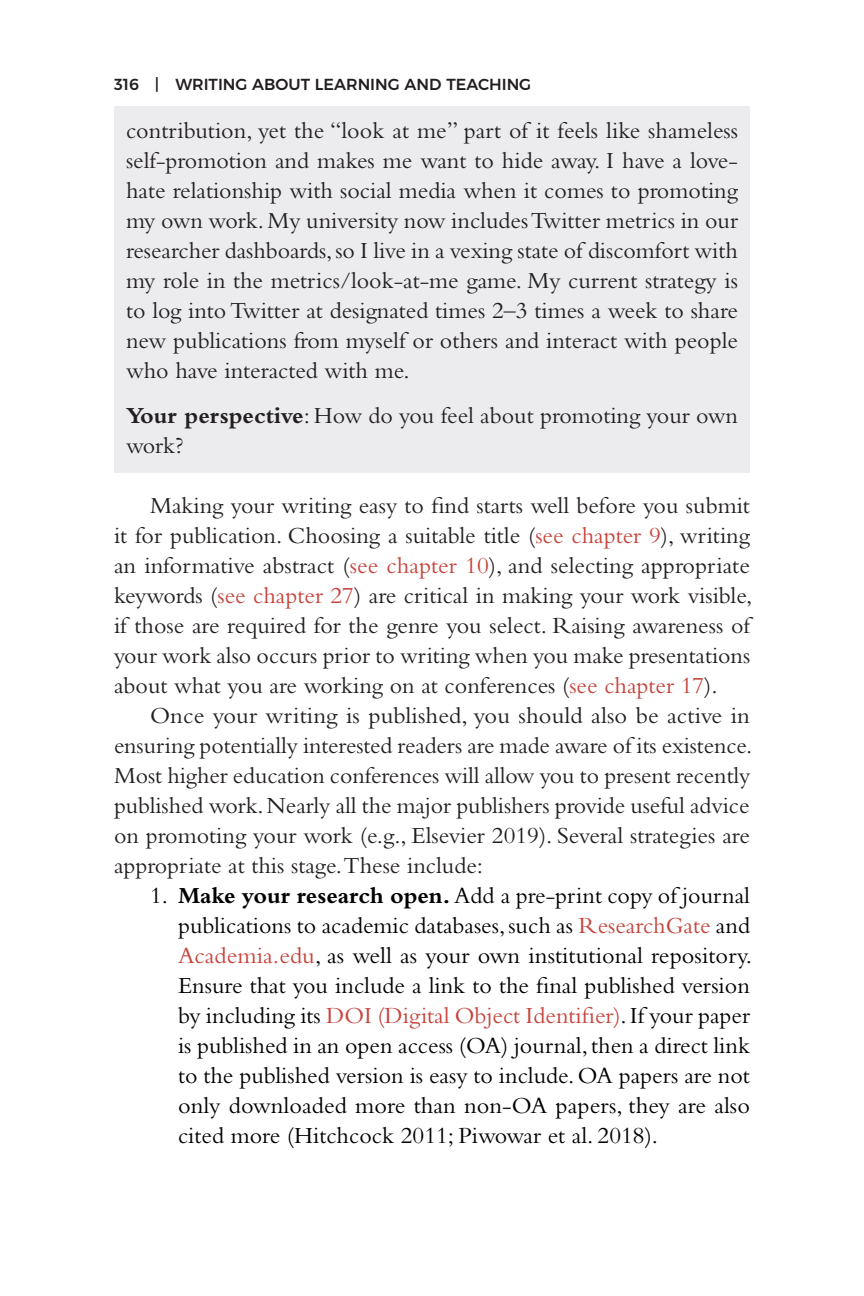
<style>
.page{position:relative;width:864px;height:1296px;background:#fff}
.page>*{position:absolute;margin:0;border:0;box-sizing:border-box;transform-origin:0 0}
.body{font:24px/30px "Bembo";color:#231f20;text-align:justify}
.Perspectives{font:24px/30px "Bembo";color:#231f20;text-align:justify}
.numbered_list{font:24px/30px "Bembo";color:#000;text-align:justify}
.t1{font:500 16px "Montserrat";color:#231f20}
.s1{font-weight:700}
.s2{color:#c6443c}
</style>
<div class="page">
<div style="left:114px;top:106px;width:636px;height:292px;background:#ececee"></div>
<div style="left:114px;top:391px;width:636px;height:82px;background:#ececee"></div>
<p class="t1" style="left:114px;top:71px;width:419px">316 | WRITI NG ABOUT LEARNI NG AND TEACHI NG</p>
<p class="Perspectives" style="left:126px;top:115px;width:614px">contribution, yet the “look at me” part of it feels like shameless self-promotion and makes me want to hide away. I have a love&shy;hate relationship with social media when it comes to promoting my own work. My university now includes Twitter metrics in our researcher dashboards, so I live in a vexing state of discomfort with my role in the metrics/look-at-me game. My current strategy is to log into Twitter at designated times 2–3 times a week to share new publications from myself or others and interact with people who have interacted with me.</p>
<p class="Perspectives" style="left:126px;top:400px;width:614px"><span class="s1">Your perspective</span>: How do you feel about promoting your own work?</p>
<p class="body" style="left:114px;top:490px;width:640px;text-indent:36px">Making your writing easy to find starts well before you submit it for publication. Choosing a suitable title (<span class="s2">see chapter 9</span>), writing an informative abstract (<span class="s2">see chapter 10</span>), and selecting appropriate keywords (<span class="s2">see chapter 27</span>) are critical in making your work visible, if those are required for the genre you select. Raising awareness of your work also occurs prior to writing when you make presentations about what you are working on at conferences (<span class="s2">see chapter 17</span>).</p>
<p class="body" style="left:114px;top:700px;width:640px;text-indent:36px">Once your writing is published, you should also be active in ensuring potentially interested readers are made aware of its existence.<br>Most higher education conferences will allow you to present recently published work. Nearly all the major publishers provide useful advice on promoting your work (e.g., Elsevier 2019). Several strategies are appropriate at this stage.These include:</p>
<p class="numbered_list" style="left:178px;top:880px;width:576px;text-indent:-28px">1. <span class="s1">Make your research open.</span> Add a pre-print copy of journal publications to academic databases, such as <span class="s2">ResearchGate</span> and <span class="s2">Academia.edu</span>, as well as your own institutional repository.<br>Ensure that you include a link to the final published version by including its <span class="s2">DOI (Digital Object Identifier)</span>. If your paper is published in an open access (OA) journal, then a direct link to the published version is easy to include. OA papers are not only downloaded more than non-OA papers, they are also cited more (Hitchcock 2011; Piwowar et al. 2018).</p>
</div>
